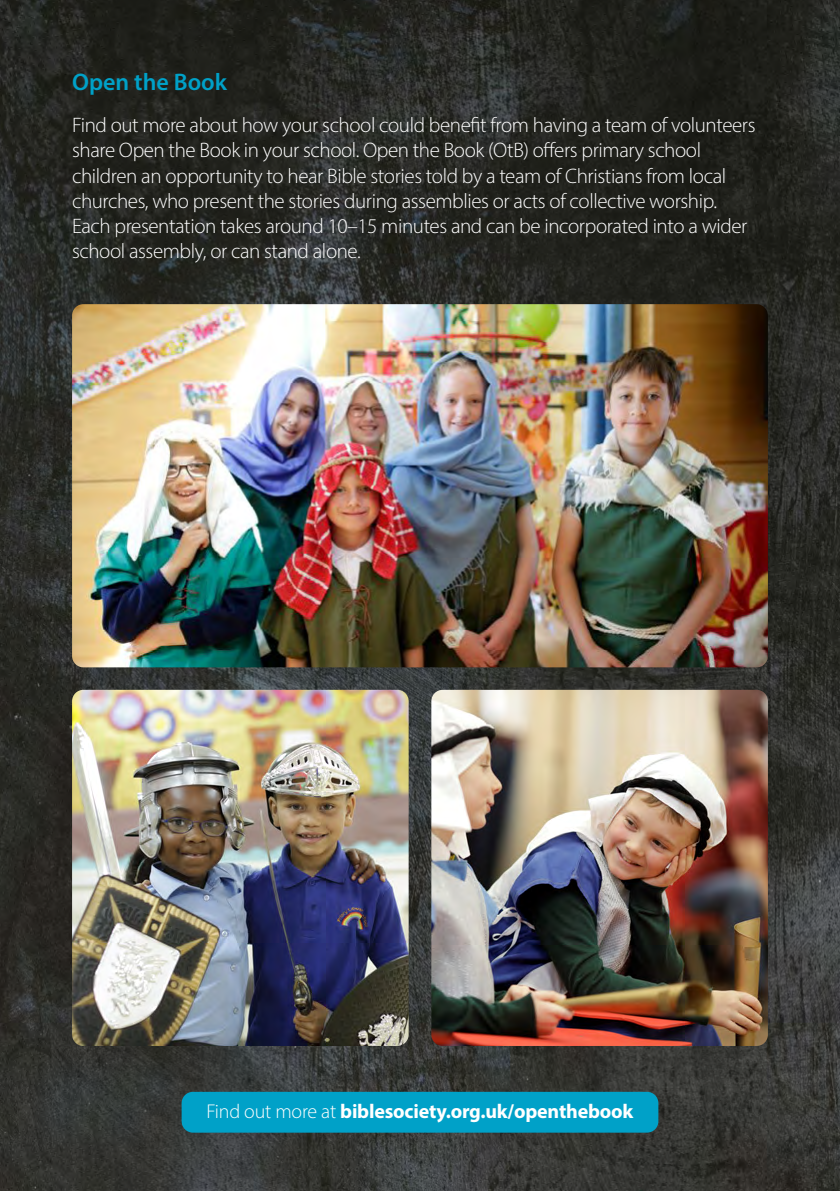
<style>
.page{position:relative;width:840px;height:1191px;background:#fff}
.page>*{position:absolute;margin:0;border:0;box-sizing:border-box;transform-origin:0 0}
.t1{font:600 24px "Myriad Pro";color:#00a1c8}
.t2{font:300 21px/25.2px "Myriad Pro";letter-spacing:-.02em;color:#fff}
.t3{font:700 20px "Myriad Pro";letter-spacing:-.01em;color:#fff}
.s1{font-weight:300}
</style>
<div class="page">
<img style="left:0;top:0;width:839px;height:1191px">
<div style="left:181px;top:1091px;width:477px;height:41px;background:#00a1c8;border-radius:11px"></div>
<img style="left:72px;top:304px;width:695px;height:363px">
<img style="left:431px;top:690px;width:336px;height:356px">
<img style="left:72px;top:690px;width:336px;height:356px">
<p class="t1" style="left:72px;top:67px;width:156px">Open the Book</p>
<p class="t2" style="left:72px;top:112px;width:684px">Find out more about how your school could benefit from having a team of volunteers share Open the Book in your school. Open the Book (OtB) offers primary school children an opportunity to hear Bible stories told by a team of Christians from local churches, who present the stories during assemblies or acts of collective worship.<br>Each presentation takes around 10–15 minutes and can be incorporated into a wider school assembly, or can stand alone.</p>
<p class="t3" style="left:206px;top:1098px;width:428px"><span class="s1">Find out more at</span> biblesociety.org.uk/openthebook</p>
</div>
